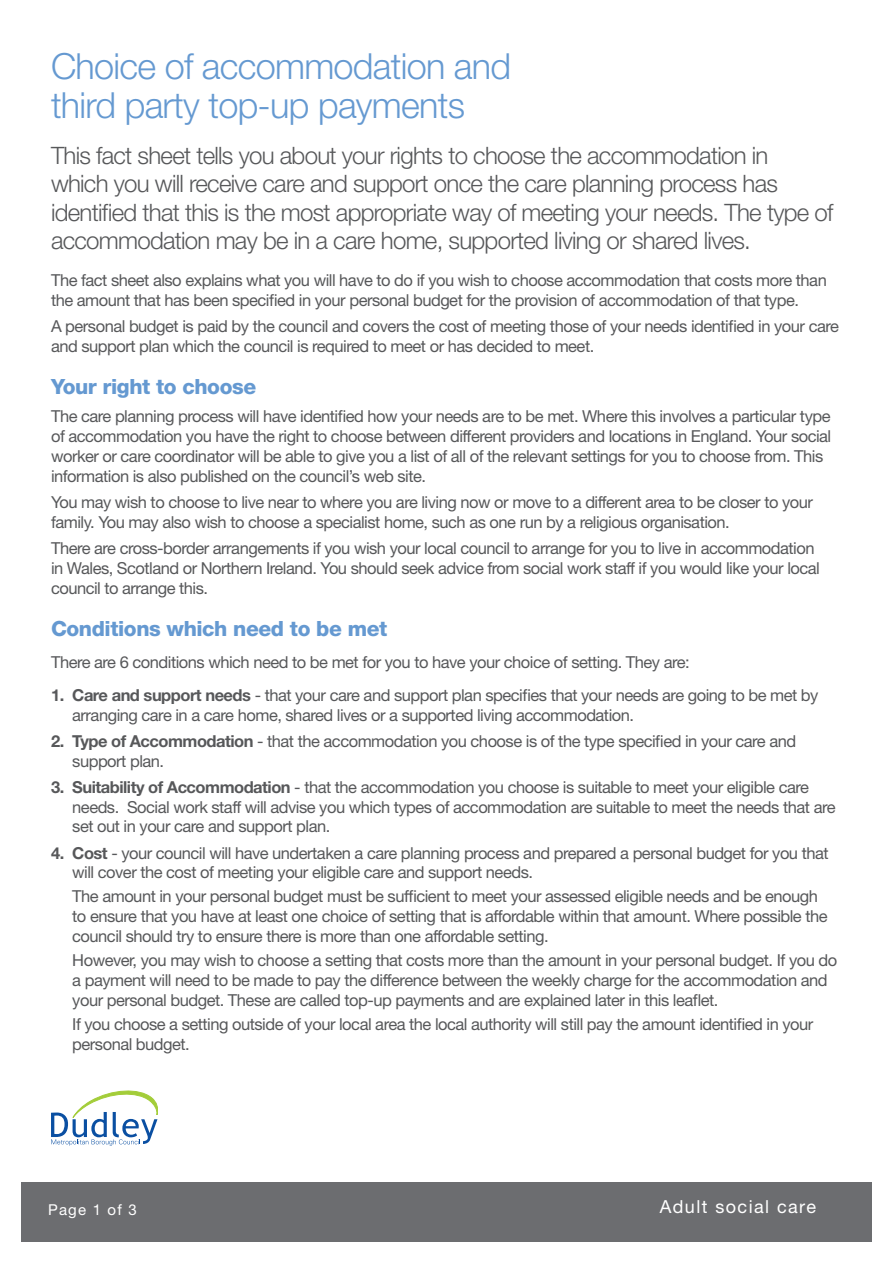
<style>
.page{position:relative;width:893px;height:1263px;background:#fff}
.page>*{position:absolute;margin:0;border:0;box-sizing:border-box;transform-origin:0 0}
.t1{font:300 36px "Helvetica Neue";letter-spacing:-.02em;color:#6599d1}
.t2{font:300 24px/28.5px "Helvetica Neue";letter-spacing:-.03em;color:#57585a}
.t3{font:800 21px "Helvetica Neue";letter-spacing:-.02em;color:#6599d1}
.t4{font:18px "Helvetica Neue";letter-spacing:.08em;color:#fff}
.t5{font:16.5px/19.8px "Helvetica Neue";letter-spacing:-.03em;color:#57585a}
.t6{font:15px "Helvetica Neue";letter-spacing:.08em;color:#fff}
.s1{font-weight:700}
</style>
<div class="page">
<div style="left:21px;top:1182px;width:851px;height:60px;background:#6c6d70"></div>
<svg style="left:51px;top:1091px;width:107px;height:54px"></svg>
<p class="t1" style="left:51px;top:45px;width:462px">Choice of accommodation and</p>
<p class="t1" style="left:51px;top:83px;width:415px">third party top-up payments</p>
<p class="t2" style="left:51px;top:140px;width:784px">This fact sheet tells you about your rights to choose the accommodation in<br>which you will receive care and support once the care planning process has identified that this is the most appropriate way of meeting your needs. The type of accommodation may be in a care home, supported living or shared lives.</p>
<p class="t5" style="left:51px;top:270px;width:777px">The fact sheet also explains what you will have to do if you wish to choose accommodation that costs more than the amount that has been specified in your personal budget for the provision of accommodation of that type.</p>
<p class="t5" style="left:51px;top:316px;width:789px">A personal budget is paid by the council and covers the cost of meeting those of your needs identified in your care and support plan which the council is required to meet or has decided to meet.</p>
<p class="t3" style="left:51px;top:374px;width:207px">Your right to choose</p>
<p class="t5" style="left:51px;top:406px;width:782px">The care planning process will have identified how your needs are to be met. Where this involves a particular type of accommodation you have the right to choose between different providers and locations in England. Your social worker or care coordinator will be able to give you a list of all of the relevant settings for you to choose from. This information is also published on the council’s web site.</p>
<p class="t5" style="left:51px;top:492px;width:763px">You may wish to choose to live near to where you are living now or move to a different area to be closer to your family. You may also wish to choose a specialist home, such as one run by a religious organisation.</p>
<p class="t5" style="left:51px;top:538px;width:770px">There are cross-border arrangements if you wish your local council to arrange for you to live in accommodation in Wales, Scotland or Northern Ireland. You should seek advice from social work staff if you would like your local council to arrange this.</p>
<p class="t3" style="left:51px;top:616px;width:338px">Conditions which need to be met</p>
<p class="t5" style="left:51px;top:652px;width:640px">There are 6 conditions which need to be met for you to have your choice of setting. They are:</p>
<p class="t5" style="left:72px;top:685px;width:748px;text-indent:-21px"><span class="s1">1. Care and support needs</span> - that your care and support plan specifies that your needs are going to be met by arranging care in a care home, shared lives or a supported living accommodation.</p>
<p class="t5" style="left:72px;top:731px;width:725px;text-indent:-21px"><span class="s1">2. Type of Accommodation</span> - that the accommodation you choose is of the type specified in your care and support plan.</p>
<p class="t5" style="left:72px;top:777px;width:765px;text-indent:-21px"><span class="s1">3. Suitability of Accommodation</span> - that the accommodation you choose is suitable to meet your eligible care needs. Social work staff will advise you which types of accommodation are suitable to meet the needs that are set out in your care and support plan.</p>
<p class="t5" style="left:72px;top:842px;width:758px;text-indent:-21px"><span class="s1">4. Cost</span> - your council will have undertaken a care planning process and prepared a personal budget for you that will cover the cost of meeting your eligible care and support needs.</p>
<p class="t5" style="left:72px;top:886px;width:757px">The amount in your personal budget must be sufficient to meet your assessed eligible needs and be enough to ensure that you have at least one choice of setting that is affordable within that amount. Where possible the council should try to ensure there is more than one affordable setting.</p>
<p class="t5" style="left:72px;top:950px;width:766px">However, you may wish to choose a setting that costs more than the amount in your personal budget. If you do a payment will need to be made to pay the difference between the weekly charge for the accommodation and your personal budget. These are called top-up payments and are explained later in this leaflet.</p>
<p class="t5" style="left:72px;top:1014px;width:743px">If you choose a setting outside of your local area the local authority will still pay the amount identified in your personal budget.</p>
<p class="t6" style="left:48px;top:1201px;width:90px">Page 1 of 3</p>
<p class="t4" style="left:660px;top:1195px;width:158px">Adult social care</p>
</div>
